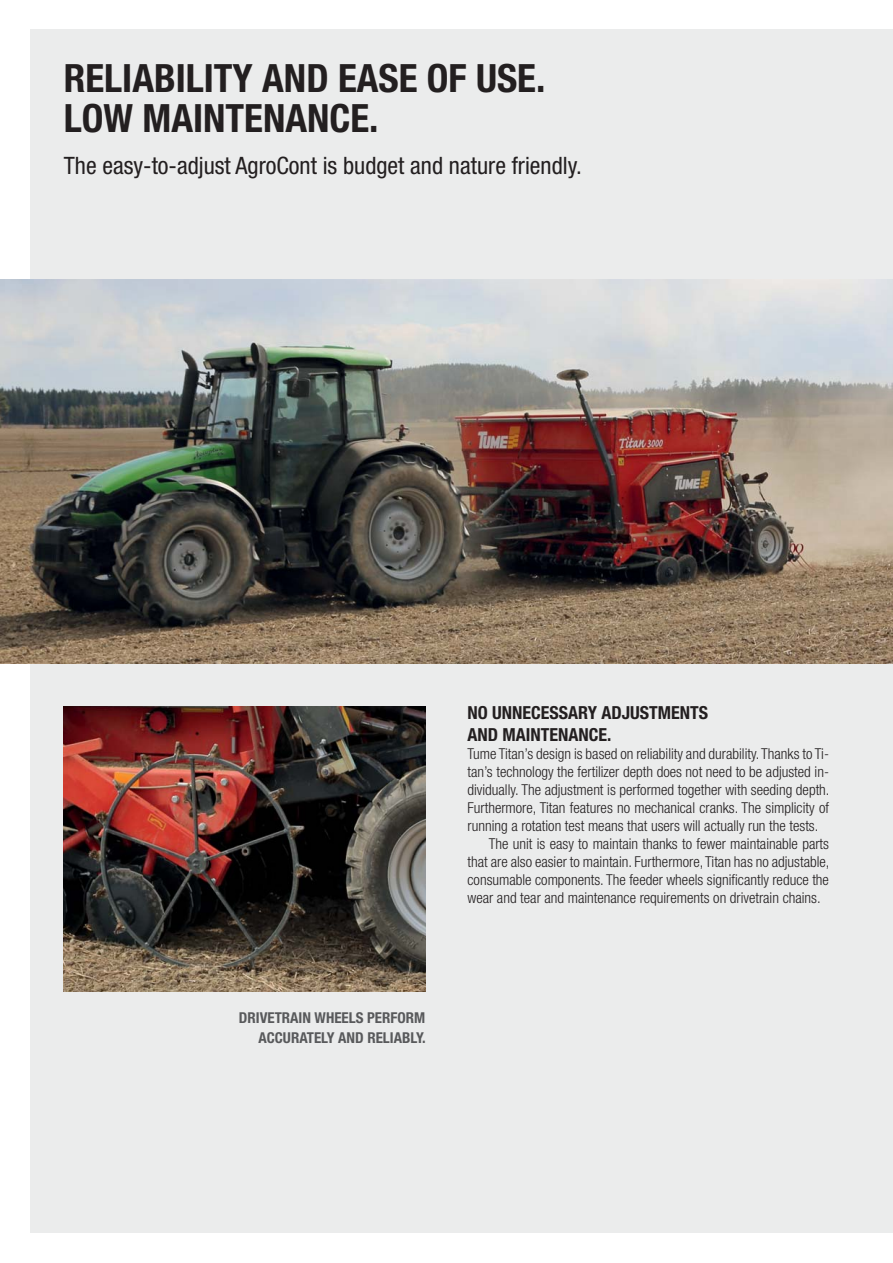
<style>
.page{position:relative;width:893px;height:1263px;background:#fff}
.page>*{position:absolute;margin:0;border:0;box-sizing:border-box;transform-origin:0 0}
.t1{font:700 condensed 39px/40.5px "Helvetica Neue LT Std";color:#231f20}
.t2{font:condensed 24px "Helvetica Neue LT Std";color:#231f20}
.t3{font:700 condensed 18px/21.6px "Helvetica Neue LT Std";color:#231f20}
.t4{font:300 condensed 15px "Helvetica Neue LT Std";color:#231f20}
.t5{font:700 condensed 15px/19.5px "Helvetica Neue LT Std";color:#58595b;text-align:right}
</style>
<div class="page">
<div style="left:30px;top:30px;width:863px;height:1203px;background:#ebecec"></div>
<img style="left:0;top:279px;width:893px;height:384px">
<img style="left:64px;top:706px;width:361px;height:285px">
<h1 class="t1" style="left:64px;top:58px;width:483px">RELIABILITY AND EASE OF USE.<br>LOW MAINTENANCE.</h1>
<h2 class="t2" style="left:64px;top:157px;width:520px">The easy-to-adjust AgroCont is budget and nature friendly.</h2>
<p class="t3" style="left:468px;top:702px;width:242px">NO UNNECESSARY ADJUSTMENTS<br>AND MAINTENANCE.</p>
<p class="t4" style="left:468px;top:748px;width:363px">Tume Titan’s design is based on reliability and durability. Thanks to Ti-</p>
<p class="t4" style="left:468px;top:766px;width:363px">tan’s technology the fertilizer depth does not need to be adjusted in-</p>
<p class="t4" style="left:468px;top:784px;width:363px">dividually. The adjustment is performed together with seeding depth.</p>
<p class="t4" style="left:468px;top:802px;width:363px">Furthermore, Titan features no mechanical cranks. The simplicity of</p>
<p class="t4" style="left:468px;top:820px;width:352px">running a rotation test means that users will actually run the tests.</p>
<p class="t4" style="left:489px;top:838px;width:342px">The unit is easy to maintain thanks to fewer maintainable parts</p>
<p class="t4" style="left:468px;top:856px;width:363px">that are also easier to maintain. Furthermore, Titan has no adjustable,</p>
<p class="t4" style="left:468px;top:874px;width:363px">consumable components. The feeder wheels significantly reduce the</p>
<p class="t4" style="left:468px;top:892px;width:355px">wear and tear and maintenance requirements on drivetrain chains.</p>
<p class="t5" style="left:239px;top:1008px;width:188px">DRIVETRAIN WHEELS PERFORM<br>ACCURATELY AND RELIABLY.</p>
</div>
